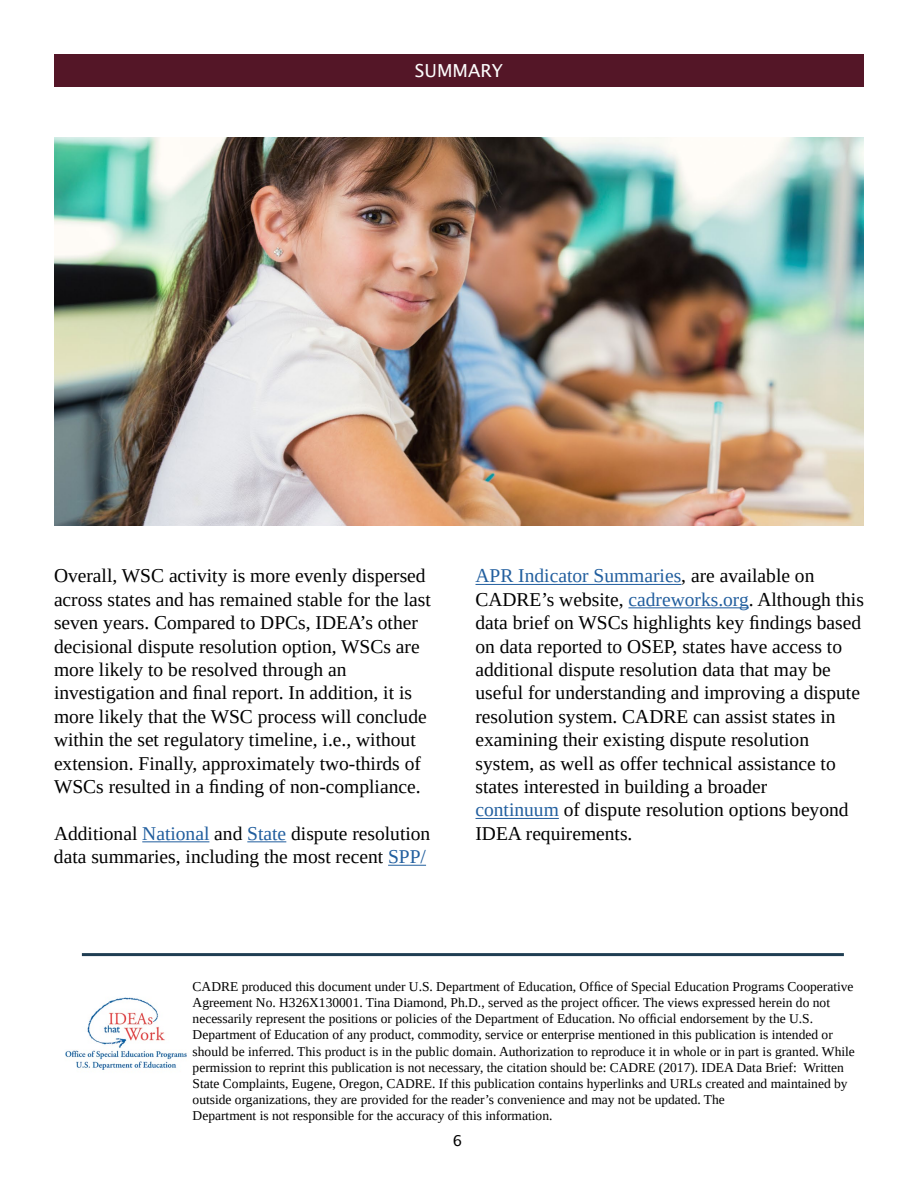
<style>
.page{position:relative;width:918px;height:1188px;background:#fff}
.page>*{position:absolute;margin:0;border:0;box-sizing:border-box;transform-origin:0 0}
.t1{font:19.5px/23.4px "Liberation Serif";color:#000}
.t2{font:18px "Lucida Sans Unicode";color:#fcfcfc}
.t3{font:15px "Lucida Sans Unicode";color:#000}
.t4{font:13.5px/16.2px "Liberation Serif";color:#000}
.s1{color:#215e9e}
</style>
<div class="page">
<hr style="left:476px;top:584px;width:205px;height:1px;background:#215e9e">
<hr style="left:629px;top:607px;width:120px;height:1px;background:#215e9e">
<hr style="left:476px;top:818px;width:83px;height:1px;background:#215e9e">
<div style="left:54px;top:54px;width:810px;height:32px;background:#541627"></div>
<hr style="left:82px;top:953px;width:762px;height:3px;background:#1f3d52">
<hr style="left:142px;top:841px;width:67px;height:1px;background:#215e9e">
<hr style="left:247px;top:841px;width:39px;height:1px;background:#215e9e">
<hr style="left:388px;top:865px;width:38px;height:1px;background:#215e9e">
<img style="left:65px;top:997px;width:122px;height:73px">
<img style="left:54px;top:138px;width:810px;height:388px">
<h2 class="t2" style="left:415px;top:57px;width:90px">SUMMARY</h2>
<p class="t1" style="left:54px;top:564px;width:378px">Overall, WSC activity is more evenly dispersed across states and has remained stable for the last seven years. Compared to DPCs, IDEA’s other decisional dispute resolution option, WSCs are more likely to be resolved through an investigation and final report. In addition, it is more likely that the WSC process will conclude within the set regulatory timeline, i.e., without extension. Finally, approximately two-thirds of WSCs resulted in a finding of non-compliance.</p>
<p class="t1" style="left:54px;top:821px;width:378px">Additional <span class="s1">National</span> and <span class="s1">State</span> dispute resolution data summaries, including the most recent <span class="s1">SPP/</span></p>
<p class="t1" style="left:475px;top:564px;width:390px"><span class="s1">APR Indicator Summaries</span>, are available on CADRE’s website, <span class="s1">cadreworks.org</span>. Although this data brief on WSCs highlights key findings based on data reported to OSEP, states have access to additional dispute resolution data that may be useful for understanding and improving a dispute resolution system. CADRE can assist states in examining their existing dispute resolution system, as well as offer technical assistance to states interested in building a broader<br><span class="s1">continuum</span> of dispute resolution options beyond IDEA requirements.</p>
<p class="t4" style="left:193px;top:978px;width:664px">CADRE produced this document under U.S. Department of Education, Office of Special Education Programs Cooperative Agreement No. H326X130001. Tina Diamond, Ph.D., served as the project officer. The views expressed herein do not necessarily represent the positions or policies of the Department of Education. No official endorsement by the U.S.<br>Department of Education of any product, commodity, service or enterprise mentioned in this publication is intended or should be inferred. This product is in the public domain. Authorization to reproduce it in whole or in part is granted. While permission to reprint this publication is not necessary, the citation should be: CADRE (2017). IDEA Data Brief: Written State Complaints, Eugene, Oregon, CADRE. If this publication contains hyperlinks and URLs created and maintained by outside organizations, they are provided for the reader’s convenience and may not be updated. The<br>Department is not responsible for the accuracy of this information.</p>
<p class="t3" style="left:453px;top:1129px;width:11px">6</p>
</div>
